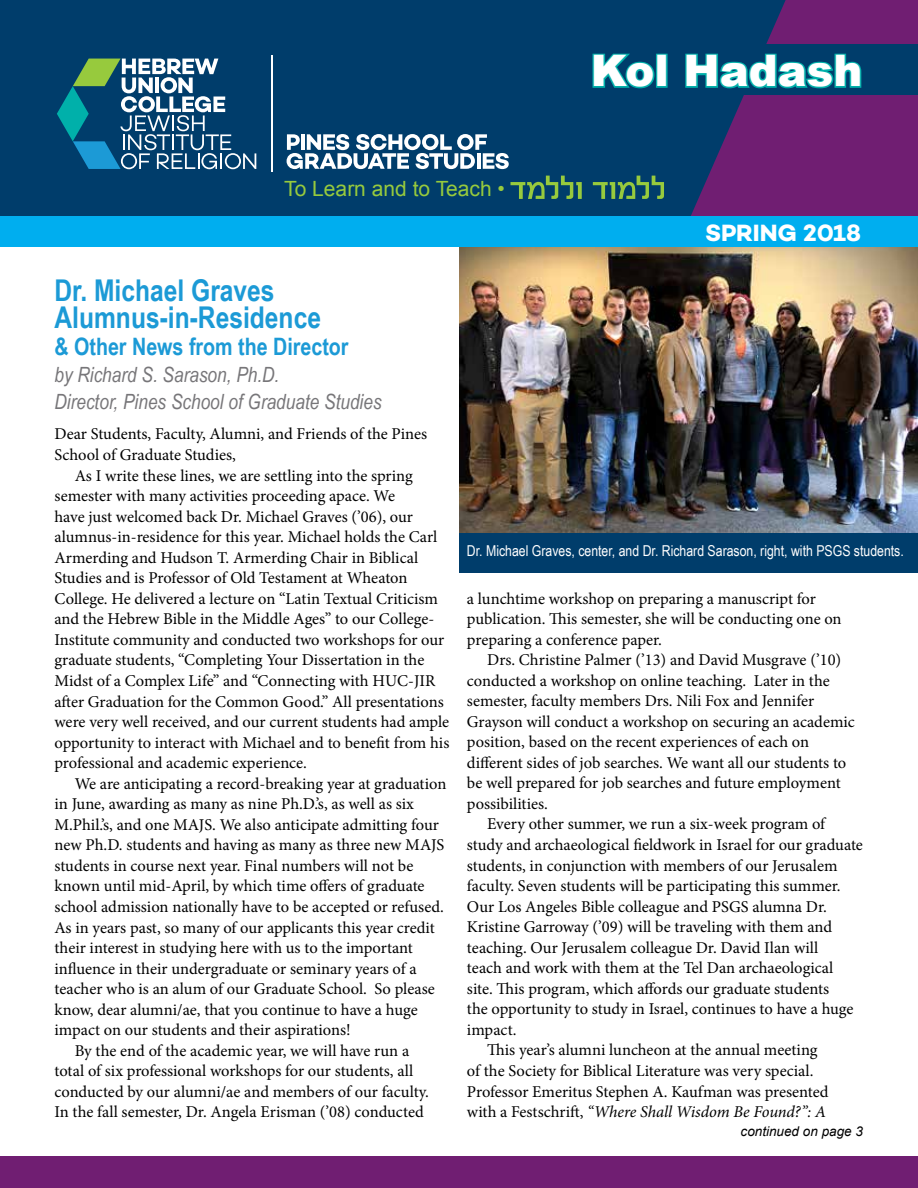
<style>
.page{position:relative;width:918px;height:1188px;background:#fff}
.page>*{position:absolute;margin:0;border:0;box-sizing:border-box;transform-origin:0 0}
.t1{font:900 43.5px "Arial";color:#fff}
.t2{font:700 30px/27px "Arial Narrow";color:#1c9ad6}
.t3{font:700 24px "Arial Narrow";color:#1c9ad6}
.t4{font:24px "Campton Bold DEMO";letter-spacing:-.005em;color:#fff}
.t5{font:italic 21px/27px "Arial Narrow";color:#777679}
.t6{font:21px "Arial";color:#97ca3d}
.t7{font:16.5px/20.5px "Minion Pro";color:#000}
.t8{font:italic 16.5px "Minion Pro";letter-spacing:-.005em;color:#000}
.t9{font:15px "Arial Narrow";color:#fff}
.t10{font:italic 13.5px "Arial";color:#000}
.s1{font-style:normal}
</style>
<div class="page">
<div style="left:0;top:0;width:918px;height:217px;background:#003d6b"></div>
<svg style="left:57px;top:59px;width:199px;height:110px"></svg>
<hr style="left:271px;top:55px;width:2px;height:117px;background:#fff">
<svg style="left:287px;top:134px;width:222px;height:35px"></svg>
<svg style="left:510px;top:176px;width:154px;height:23px"></svg>
<img style="left:459px;top:247px;width:459px;height:286px">
<div style="left:459px;top:533px;width:459px;height:40px;background:#003d6b"></div>
<div style="left:0;top:1156px;width:918px;height:32px;background:#701e72"></div>
<svg style="left:690px;top:0;width:228px;height:217px;fill:#701e72"></svg>
<div style="left:672px;top:44px;width:246px;height:51px;background:#003d6b"></div>
<svg style="left:592px;top:53px;width:63px;height:36px"></svg>
<div style="left:656px;top:54px;width:12px;height:34px;border:3px solid #00b0aa"></div>
<svg style="left:685px;top:53px;width:177px;height:36px"></svg>
<div style="left:0;top:217px;width:918px;height:30px;background:#00aeef"></div>
<p class="t6" style="left:284px;top:175px;width:222px">To Learn and to Teach •</p>
<h2 class="t2" style="left:54px;top:276px;width:268px">Dr. Michael Graves<br>Alumnus-in-Residence</h2>
<h3 class="t3" style="left:54px;top:329px;width:296px">&amp; Other News from the Director</h3>
<p class="t5" style="left:54px;top:361px;width:329px">by Richard S. Sarason, Ph.D.<br>Director, Pines School of Graduate Studies</p>
<h1 class="t1" style="left:591px;top:39px;width:273px">Kol Hadash</h1>
<h3 class="t4" style="left:705px;top:219px;width:158px">SPRING 2018</h3>
<p class="t7" style="left:54px;top:424px;width:374px">Dear Students, Faculty, Alumni, and Friends of the Pines<br>School of Graduate Studies,</p>
<p class="t7" style="left:54px;top:465px;width:396px;text-indent:20px">As I write these lines, we are settling into the spring semester with many activities proceeding apace. We<br>have just welcomed back Dr. Michael Graves (’06), our alumnus-in-residence for this year. Michael holds the Carl Armerding and Hudson T. Armerding Chair in Biblical Studies and is Professor of Old Testament at Wheaton College. He delivered a lecture on “Latin Textual Criticism and the Hebrew Bible in the Middle Ages” to our College-Institute community and conducted two workshops for our graduate students, “Completing Your Dissertation in the Midst of a Complex Life” and “Connecting with HUC-JIR after Graduation for the Common Good.” All presentations were very well received, and our current students had ample opportunity to interact with Michael and to benefit from his professional and academic experience.</p>
<p class="t7" style="left:75px;top:773px;width:373px">We are anticipating a record-breaking year at graduation</p>
<p class="t7" style="left:54px;top:794px;width:361px">in June, awarding as many as nine Ph.D.’s, as well as six</p>
<p class="t7" style="left:54px;top:814px;width:386px">M.Phil.’s, and one MAJS. We also anticipate admitting four</p>
<p class="t7" style="left:54px;top:835px;width:391px">new Ph.D. students and having as many as three new MAJS</p>
<p class="t7" style="left:54px;top:855px;width:360px">students in course next year. Final numbers will not be</p>
<p class="t7" style="left:54px;top:876px;width:372px">known until mid-April, by which time offers of graduate</p>
<p class="t7" style="left:54px;top:897px;width:391px">school admission nationally have to be accepted or refused.</p>
<p class="t7" style="left:54px;top:917px;width:382px">As in years past, so many of our applicants this year credit</p>
<p class="t7" style="left:54px;top:938px;width:360px">their interest in studying here with us to the important</p>
<p class="t7" style="left:54px;top:958px;width:364px">influence in their undergraduate or seminary years of a</p>
<p class="t7" style="left:54px;top:979px;width:382px">teacher who is an alum of our Graduate School. So please</p>
<p class="t7" style="left:54px;top:999px;width:365px">know, dear alumni/ae, that you continue to have a huge</p>
<p class="t7" style="left:54px;top:1020px;width:298px">impact on our students and their aspirations!</p>
<p class="t7" style="left:75px;top:1040px;width:336px">By the end of the academic year, we will have run a</p>
<p class="t7" style="left:54px;top:1061px;width:360px">total of six professional workshops for our students, all</p>
<p class="t7" style="left:54px;top:1081px;width:376px">conducted by our alumni/ae and members of our faculty.</p>
<p class="t7" style="left:54px;top:1102px;width:371px">In the fall semester, Dr. Angela Erisman (’08) conducted</p>
<p class="t9" style="left:467px;top:540px;width:438px">Dr. Michael Graves, center, and Dr. Richard Sarason, right, with PSGS students.</p>
<p class="t7" style="left:467px;top:588px;width:376px">a lunchtime workshop on preparing a manuscript for publication. This semester, she will be conducting one on preparing a conference paper.</p>
<p class="t7" style="left:487px;top:650px;width:356px">Drs. Christine Palmer (’13) and David Musgrave (’10)</p>
<p class="t7" style="left:467px;top:670px;width:364px">conducted a workshop on online teaching. Later in the</p>
<p class="t7" style="left:467px;top:691px;width:349px">semester, faculty members Drs. Nili Fox and Jennifer</p>
<p class="t7" style="left:467px;top:711px;width:389px">Grayson will conduct a workshop on securing an academic</p>
<p class="t7" style="left:467px;top:732px;width:344px">position, based on the recent experiences of each on</p>
<p class="t7" style="left:467px;top:752px;width:381px">different sides of job searches. We want all our students to</p>
<p class="t7" style="left:467px;top:773px;width:375px">be well prepared for job searches and future employment</p>
<p class="t7" style="left:467px;top:793px;width:83px">possibilities.</p>
<p class="t7" style="left:487px;top:814px;width:339px">Every other summer, we run a six-week program of</p>
<p class="t7" style="left:467px;top:835px;width:397px">study and archaeological fieldwork in Israel for our graduate</p>
<p class="t7" style="left:467px;top:855px;width:372px">students, in conjunction with members of our Jerusalem</p>
<p class="t7" style="left:467px;top:876px;width:375px">faculty. Seven students will be participating this summer.</p>
<p class="t7" style="left:467px;top:896px;width:361px">Our Los Angeles Bible colleague and PSGS alumna Dr.</p>
<p class="t7" style="left:467px;top:917px;width:367px">Kristine Garroway (’09) will be traveling with them and</p>
<p class="t7" style="left:467px;top:937px;width:353px">teaching. Our Jerusalem colleague Dr. David Ilan will</p>
<p class="t7" style="left:467px;top:958px;width:368px">teach and work with them at the Tel Dan archaeological</p>
<p class="t7" style="left:467px;top:978px;width:364px">site. This program, which affords our graduate students</p>
<p class="t7" style="left:467px;top:999px;width:388px">the opportunity to study in Israel, continues to have a huge</p>
<p class="t7" style="left:467px;top:1019px;width:51px">impact.</p>
<p class="t7" style="left:487px;top:1040px;width:332px">This year’s alumni luncheon at the annual meeting</p>
<p class="t7" style="left:467px;top:1061px;width:348px">of the Society for Biblical Literature was very special.</p>
<p class="t7" style="left:467px;top:1081px;width:363px">Professor Emeritus Stephen A. Kaufman was presented</p>
<p class="t8" style="left:467px;top:1101px;width:361px"><span class="s1">with a Festschrift,</span> “Where Shall Wisdom Be Found?”: A</p>
<p class="t10" style="left:741px;top:1123px;width:124px">continued on page 3</p>
</div>
